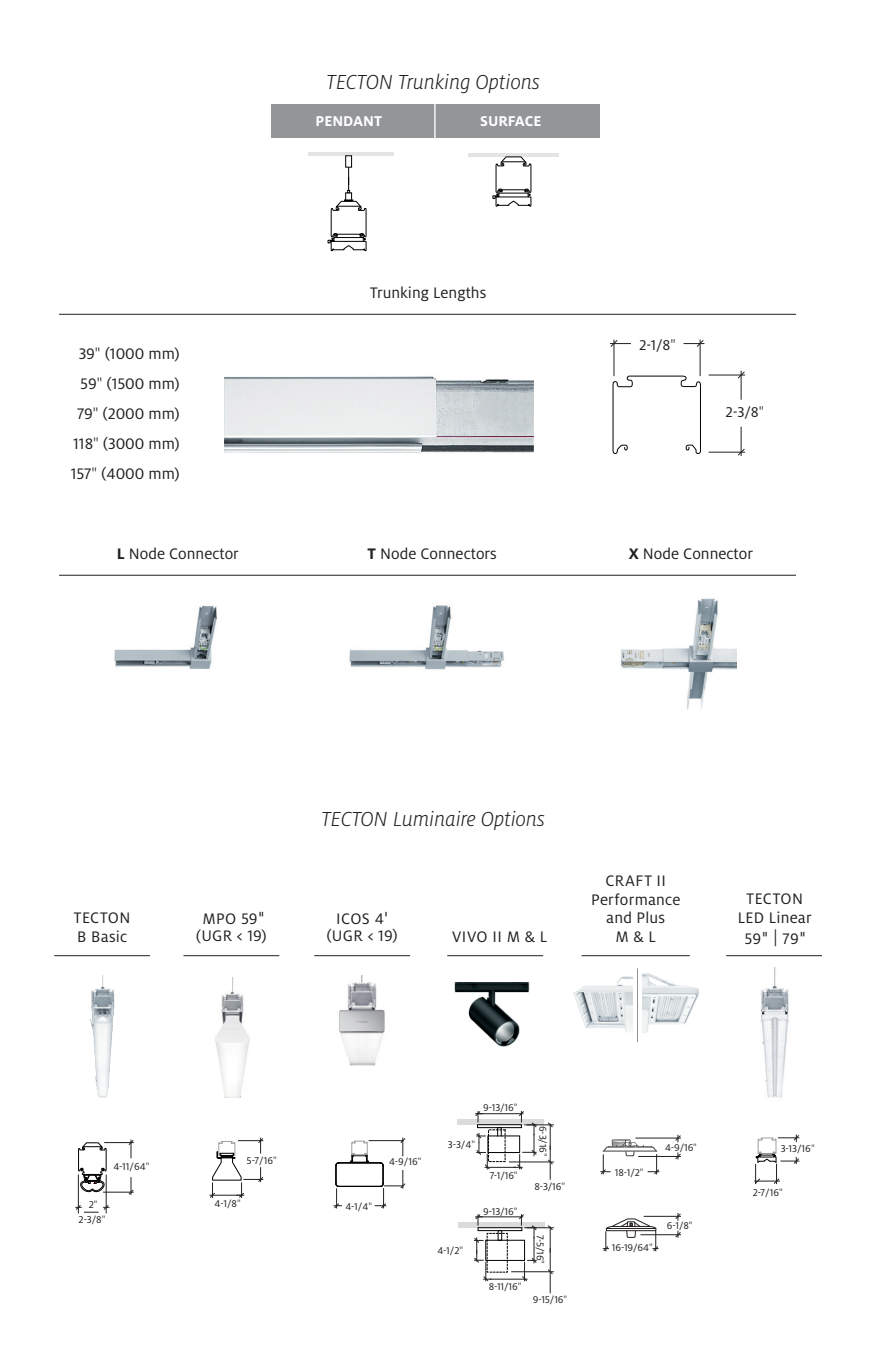
<style>
.page{position:relative;width:877px;height:1365px;background:#fff}
.page>*{position:absolute;margin:0;border:0;box-sizing:border-box;transform-origin:0 0}
.t1{font:italic 300 22.5px "Milo Pro";color:#231f20}
.t2{font:16.88px/29.9px "Milo Pro";color:#231f20;text-align:center}
.t3{font:700 15.75px "Milo Pro";color:#fff}
.t4{font:15.75px "Milo Pro";color:#231f20}
.t5{font:11.03px/15.5px "Milo Pro";letter-spacing:-.01em;color:#231f20;text-align:center}
.t6{font:6.75px "Myriad Pro";color:#231f20}
.s1{font-weight:300}
.s2{font-weight:700}
.s3{font-family:"Helvetica Neue"}
</style>
<div class="page">
<img style="left:454px;top:983px;width:76px;height:64px">
<hr style="left:309px;top:152px;width:85px;height:4px;background:#e4e4e4">
<div style="left:345px;top:155px;width:7px;height:12px;border:1px solid #000"></div>
<hr style="left:468px;top:153px;width:90px;height:4px;background:#e4e4e4">
<svg style="left:492px;top:156px;width:40px;height:51px"></svg>
<div style="left:345px;top:192px;width:7px;height:9px;border:1px solid #000"></div>
<svg style="left:328px;top:200px;width:39px;height:51px"></svg>
<svg style="left:347px;top:167px;width:3px;height:26px"></svg>
<div style="left:271px;top:104px;width:328px;height:34px;background:#939598"></div>
<hr style="left:59px;top:575px;width:737px;height:1px;background:#231f20">
<hr style="left:59px;top:314px;width:737px;height:1px;background:#231f20">
<img style="left:114px;top:605px;width:103px;height:64px">
<img style="left:349px;top:605px;width:155px;height:65px">
<img style="left:620px;top:598px;width:116px;height:111px">
<img style="left:224px;top:376px;width:309px;height:77px">
<svg style="left:612px;top:375px;width:89px;height:79px"></svg>
<hr style="left:614px;top:340px;width:1px;height:36px;background:#231f20">
<hr style="left:700px;top:340px;width:1px;height:36px;background:#231f20">
<svg style="left:610px;top:340px;width:21px;height:7px"></svg>
<svg style="left:684px;top:340px;width:20px;height:7px"></svg>
<hr style="left:709px;top:452px;width:36px;height:1px;background:#231f20">
<hr style="left:709px;top:375px;width:36px;height:1px;background:#231f20">
<svg style="left:738px;top:427px;width:7px;height:29px"></svg>
<svg style="left:738px;top:371px;width:7px;height:29px"></svg>
<img style="left:339px;top:975px;width:46px;height:91px">
<img style="left:215px;top:977px;width:35px;height:121px">
<hr style="left:183px;top:955px;width:96px;height:1px;background:#231f20">
<hr style="left:314px;top:955px;width:96px;height:1px;background:#231f20">
<hr style="left:447px;top:955px;width:96px;height:1px;background:#231f20">
<hr style="left:582px;top:955px;width:108px;height:1px;background:#231f20">
<hr style="left:726px;top:955px;width:96px;height:1px;background:#231f20">
<img style="left:761px;top:967px;width:28px;height:131px">
<hr style="left:338px;top:1186px;width:43px;height:1px;background:#000">
<hr style="left:339px;top:1162px;width:41px;height:1px;background:#000">
<svg style="left:348px;top:1138px;width:57px;height:70px"></svg>
<svg style="left:334px;top:1162px;width:8px;height:46px"></svg>
<hr style="left:434px;top:99px;width:2px;height:44px;background:#fff">
<svg style="left:210px;top:1138px;width:53px;height:60px"></svg>
<hr style="left:54px;top:955px;width:96px;height:1px;background:#231f20">
<svg style="left:754px;top:1134px;width:45px;height:50px"></svg>
<img style="left:90px;top:976px;width:25px;height:122px">
<hr style="left:103px;top:1192px;width:31px;height:1px;background:#231f20">
<hr style="left:104px;top:1142px;width:30px;height:1px;background:#231f20">
<svg style="left:129px;top:1177px;width:5px;height:18px"></svg>
<svg style="left:129px;top:1139px;width:5px;height:19px"></svg>
<hr style="left:78px;top:1174px;width:1px;height:39px;background:#231f20">
<hr style="left:106px;top:1174px;width:1px;height:39px;background:#231f20">
<svg style="left:75px;top:1205px;width:35px;height:8px"></svg>
<svg style="left:78px;top:1142px;width:28px;height:50px"></svg>
<img style="left:573px;top:976px;width:59px;height:56px">
<img style="left:643px;top:973px;width:56px;height:60px">
<hr style="left:637px;top:968px;width:1px;height:74px;background:#231f20">
<hr style="left:638px;top:1156px;width:43px;height:1px;background:#231f20">
<hr style="left:635px;top:1138px;width:46px;height:1px;background:#231f20">
<svg style="left:675px;top:1152px;width:6px;height:7px"></svg>
<svg style="left:675px;top:1135px;width:6px;height:7px"></svg>
<svg style="left:600px;top:1139px;width:59px;height:35px"></svg>
<hr style="left:640px;top:1234px;width:41px;height:1px;background:#231f20">
<hr style="left:644px;top:1216px;width:37px;height:1px;background:#231f20">
<svg style="left:675px;top:1231px;width:6px;height:7px"></svg>
<svg style="left:675px;top:1213px;width:6px;height:8px"></svg>
<svg style="left:603px;top:1219px;width:55px;height:32px"></svg>
<hr style="left:490px;top:1279px;width:38px;height:1px;background:#231f20">
<div style="left:458px;top:1222px;width:86px;height:6px;background:#dbdbdb"></div>
<div style="left:478px;top:1227px;width:44px;height:4px;border:1px solid #000"></div>
<div style="left:498px;top:1230px;width:4px;height:10px;border:1px solid #000"></div>
<div style="left:486px;top:1240px;width:39px;height:21px;border:1px solid #000"></div>
<svg style="left:474px;top:1233px;width:34px;height:48px"></svg>
<hr style="left:478px;top:1216px;width:45px;height:1px;background:#231f20">
<svg style="left:475px;top:1214px;width:8px;height:12px"></svg>
<hr style="left:524px;top:1227px;width:30px;height:1px;background:#231f20">
<hr style="left:511px;top:1271px;width:43px;height:1px;background:#231f20">
<hr style="left:550px;top:1248px;width:1px;height:45px;background:#231f20">
<svg style="left:548px;top:1225px;width:5px;height:28px"></svg>
<svg style="left:519px;top:1214px;width:18px;height:67px"></svg>
<svg style="left:548px;top:1269px;width:5px;height:5px"></svg>
<hr style="left:485px;top:1167px;width:31px;height:1px;background:#231f20">
<div style="left:458px;top:1119px;width:86px;height:6px;background:#dbdbdb"></div>
<div style="left:477px;top:1124px;width:45px;height:4px;border:1px solid #000"></div>
<div style="left:488px;top:1136px;width:32px;height:17px;border:1px solid #000"></div>
<hr style="left:478px;top:1113px;width:45px;height:1px;background:#231f20">
<svg style="left:475px;top:1111px;width:31px;height:58px"></svg>
<hr style="left:524px;top:1124px;width:30px;height:1px;background:#231f20">
<hr style="left:509px;top:1161px;width:45px;height:1px;background:#231f20">
<hr style="left:550px;top:1145px;width:1px;height:35px;background:#231f20">
<svg style="left:548px;top:1122px;width:5px;height:28px"></svg>
<svg style="left:514px;top:1111px;width:23px;height:58px"></svg>
<svg style="left:548px;top:1159px;width:5px;height:5px"></svg>
<h1 class="t1" style="left:326px;top:69px;width:215px">TECTON Trunking Options</h1>
<p class="t3" style="left:316px;top:112px;width:68px">PENDANT</p>
<p class="t3" style="left:480px;top:112px;width:63px">SURFACE</p>
<p class="t2" style="left:71px;top:339px;width:111px">39<span class="s1">″</span> (1000 mm)<br>59<span class="s1">″</span> (1500 mm)<br>79<span class="s1">″</span> (2000 mm)<br>118<span class="s1">″</span> (3000 mm)<br>157<span class="s1">″</span> (4000 mm)</p>
<p class="t2" style="left:370px;top:278px;width:118px">Trunking Lengths</p>
<p class="t4" style="left:639px;top:336px;width:38px">2-1/8<span class="s1">″</span></p>
<p class="t4" style="left:726px;top:403px;width:40px">2-3/8<span class="s1">″</span></p>
<p class="t2" style="left:117px;top:539px;width:124px"><span class="s2">L</span> Node Connector</p>
<p class="t2" style="left:368px;top:539px;width:131px"><span class="s2">T</span> Node Connectors</p>
<p class="t2" style="left:629px;top:539px;width:126px"><span class="s2">X</span> Node Connector</p>
<h1 class="t1" style="left:321px;top:807px;width:225px">TECTON Luminaire Options</h1>
<p class="t2" style="left:591px;top:872px;width:91px;line-height:18.2px">CRAFT II<br>Performance</p>
<p class="t2" style="left:738px;top:890px;width:76px;line-height:18.2px">TECTON<br>LED Linear</p>
<p class="t2" style="left:74px;top:903px;width:58px">TECTON</p>
<p class="t2" style="left:202px;top:903px;width:64px">MPO 59<span class="s3">"</span></p>
<p class="t2" style="left:606px;top:903px;width:60px">and Plus</p>
<p class="t2" style="left:196px;top:921px;width:72px">(UGR &lt; 19)</p>
<p class="t2" style="left:327px;top:921px;width:73px">(UGR &lt; 19)</p>
<p class="t2" style="left:745px;top:924px;width:63px">59<span class="s3">"</span> | 79<span class="s3">"</span></p>
<p class="t2" style="left:336px;top:903px;width:54px">ICOS 4<span class="s3">'</span></p>
<p class="t2" style="left:77px;top:922px;width:52px">B Basic</p>
<p class="t2" style="left:452px;top:922px;width:97px">VIVO II M &amp; L</p>
<p class="t2" style="left:615px;top:922px;width:42px">M &amp; L</p>
<p class="t5" style="left:113px;top:1159px;width:38px">4-11/64<span class="s1">″</span></p>
<p class="t5" style="left:79px;top:1197px;width:28px">2<span class="s1">″<br></span>2-3/8<span class="s1">″</span></p>
<p class="t5" style="left:246px;top:1152px;width:32px">5-7/16<span class="s1">″</span></p>
<p class="t5" style="left:215px;top:1196px;width:28px">4-1/8<span class="s1">″</span></p>
<p class="t5" style="left:345px;top:1199px;width:28px">4-1/4<span class="s1">″</span></p>
<p class="t5" style="left:389px;top:1154px;width:34px">4-9/16<span class="s1">″</span></p>
<p class="t5" style="left:483px;top:1100px;width:36px">9-13/16<span class="s1">″</span></p>
<p class="t5" style="left:448px;top:1137px;width:29px">3-3/4<span class="s1">″</span></p>
<p class="t5" style="left:490px;top:1168px;width:29px">7-1/16<span class="s1">″</span></p>
<p class="t5" style="left:483px;top:1203px;width:36px">9-13/16<span class="s1">″</span></p>
<p class="t6" style="left:487px;top:1208px;width:21px">DWG 6</p>
<p class="t5" style="left:437px;top:1243px;width:27px">4-1/2<span class="s1">″</span></p>
<p class="t5" style="left:489px;top:1278px;width:34px">8-11/16<span class="s1">″</span></p>
<p class="t5" style="left:550px;top:1126px;width:32px;rotate:90deg">6-3/16<span class="s1">″</span></p>
<p class="t5" style="left:535px;top:1179px;width:32px">8-3/16<span class="s1">″</span></p>
<p class="t5" style="left:548px;top:1235px;width:31px;rotate:90deg">7-5/16<span class="s1">″</span></p>
<p class="t5" style="left:533px;top:1292px;width:36px">9-15/16<span class="s1">″</span></p>
<p class="t5" style="left:615px;top:1164px;width:30px">18-1/2<span class="s1">″</span></p>
<p class="t5" style="left:665px;top:1140px;width:33px">4-9/16<span class="s1">″</span></p>
<p class="t5" style="left:612px;top:1240px;width:42px">16-19/64<span class="s1">″</span></p>
<p class="t5" style="left:667px;top:1218px;width:27px">6-1/8<span class="s1">″</span></p>
<p class="t5" style="left:781px;top:1141px;width:35px">3-13/16<span class="s1">″</span></p>
<p class="t5" style="left:753px;top:1184px;width:32px">2-7/16<span class="s1">″</span></p>
</div>
